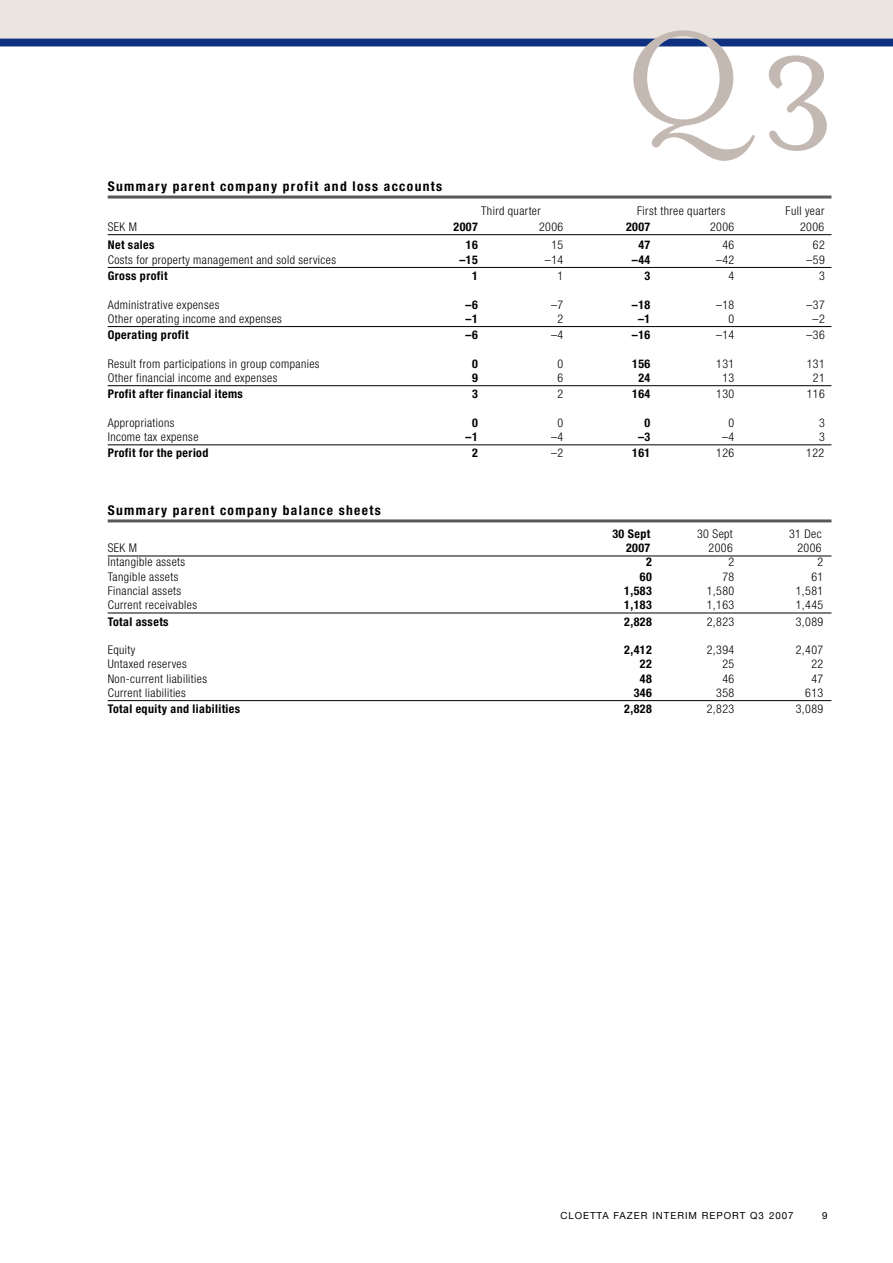
<style>
.page{position:relative;width:893px;height:1263px;background:#fff}
.page>*{position:absolute;margin:0;border:0;box-sizing:border-box;transform-origin:0 0}
.t1{font:150px "Mrs Eaves Roman";color:#c4b9b2}
.t2{font:700 condensed 13.5px "Helvetica Neue";letter-spacing:.1em;color:#000}
.t3{font:300 condensed 12px "Helvetica Neue";letter-spacing:.035em;color:#000}
.t4{font:700 condensed 12px "Helvetica Neue";letter-spacing:.035em;color:#000}
.t5{font:9.75px "Helvetica Neue";letter-spacing:.1em;color:#000}
</style>
<div class="page">
<div style="left:0;top:0;width:893px;height:43px;background:#eae5df"></div>
<div style="left:0;top:39px;width:893px;height:7px;background:#0d317e"></div>
<hr style="left:108px;top:196px;width:723px;height:3px;background:#58585a">
<hr style="left:108px;top:234px;width:723px;height:1px;background:#000">
<hr style="left:108px;top:267px;width:723px;height:1px;background:#000">
<hr style="left:108px;top:326px;width:723px;height:1px;background:#000">
<hr style="left:108px;top:385px;width:723px;height:1px;background:#000">
<hr style="left:108px;top:444px;width:723px;height:1px;background:#000">
<hr style="left:108px;top:519px;width:723px;height:3px;background:#58585a">
<hr style="left:108px;top:556px;width:723px;height:1px;background:#000">
<hr style="left:108px;top:613px;width:723px;height:1px;background:#000">
<hr style="left:108px;top:700px;width:723px;height:1px;background:#000">
<p class="t2" style="left:108px;top:178px;width:336px">Summary parent company profit and loss accounts</p>
<h1 class="t1" style="left:623px;top:-3px;width:215px">Q3</h1>
<p class="t3" style="left:481px;top:203px;width:61px">Third quarter</p>
<p class="t3" style="left:637px;top:203px;width:90px">First three quarters</p>
<p class="t3" style="left:785px;top:203px;width:40px">Full year</p>
<p class="t3" style="left:108px;top:220px;width:31px">SEK M</p>
<p class="t4" style="left:453px;top:219px;width:26px">2007</p>
<p class="t3" style="left:539px;top:220px;width:26px">2006</p>
<p class="t4" style="left:626px;top:219px;width:26px">2007</p>
<p class="t3" style="left:710px;top:220px;width:26px">2006</p>
<p class="t3" style="left:800px;top:220px;width:26px">2006</p>
<p class="t4" style="left:108px;top:238px;width:48px">Net sales</p>
<p class="t4" style="left:466px;top:238px;width:13px">16</p>
<p class="t3" style="left:551px;top:238px;width:13px">15</p>
<p class="t4" style="left:638px;top:238px;width:13px">47</p>
<p class="t3" style="left:722px;top:238px;width:13px">46</p>
<p class="t3" style="left:813px;top:238px;width:13px">62</p>
<p class="t3" style="left:108px;top:253px;width:230px">Costs for property management and sold services</p>
<p class="t4" style="left:459px;top:252px;width:20px">–15</p>
<p class="t3" style="left:545px;top:253px;width:20px">–14</p>
<p class="t4" style="left:632px;top:252px;width:20px">–44</p>
<p class="t3" style="left:716px;top:253px;width:20px">–42</p>
<p class="t3" style="left:806px;top:253px;width:20px">–59</p>
<p class="t4" style="left:108px;top:268px;width:62px">Gross profit</p>
<p class="t4" style="left:472px;top:268px;width:7px">1</p>
<p class="t3" style="left:558px;top:269px;width:7px">1</p>
<p class="t4" style="left:645px;top:268px;width:7px">3</p>
<p class="t3" style="left:729px;top:269px;width:7px">4</p>
<p class="t3" style="left:819px;top:269px;width:7px">3</p>
<p class="t3" style="left:108px;top:297px;width:113px">Administrative expenses</p>
<p class="t4" style="left:466px;top:297px;width:14px">–6</p>
<p class="t3" style="left:551px;top:297px;width:14px">–7</p>
<p class="t4" style="left:632px;top:297px;width:20px">–18</p>
<p class="t3" style="left:716px;top:297px;width:20px">–18</p>
<p class="t3" style="left:806px;top:297px;width:20px">–37</p>
<p class="t3" style="left:108px;top:312px;width:176px">Other operating income and expenses</p>
<p class="t4" style="left:466px;top:311px;width:14px">–1</p>
<p class="t3" style="left:558px;top:312px;width:7px">2</p>
<p class="t4" style="left:638px;top:311px;width:14px">–1</p>
<p class="t3" style="left:729px;top:312px;width:7px">0</p>
<p class="t3" style="left:813px;top:312px;width:14px">–2</p>
<p class="t4" style="left:108px;top:328px;width:83px">Operating profit</p>
<p class="t4" style="left:466px;top:328px;width:14px">–6</p>
<p class="t3" style="left:551px;top:328px;width:14px">–4</p>
<p class="t4" style="left:632px;top:328px;width:20px">–16</p>
<p class="t3" style="left:716px;top:328px;width:20px">–14</p>
<p class="t3" style="left:806px;top:328px;width:20px">–36</p>
<p class="t3" style="left:108px;top:357px;width:213px">Result from participations in group companies</p>
<p class="t4" style="left:472px;top:356px;width:7px">0</p>
<p class="t3" style="left:558px;top:357px;width:7px">0</p>
<p class="t4" style="left:632px;top:356px;width:20px">156</p>
<p class="t3" style="left:716px;top:357px;width:20px">131</p>
<p class="t3" style="left:807px;top:357px;width:20px">131</p>
<p class="t3" style="left:108px;top:371px;width:171px">Other financial income and expenses</p>
<p class="t4" style="left:472px;top:370px;width:7px">9</p>
<p class="t3" style="left:558px;top:371px;width:7px">6</p>
<p class="t4" style="left:638px;top:370px;width:13px">24</p>
<p class="t3" style="left:722px;top:371px;width:13px">13</p>
<p class="t3" style="left:813px;top:371px;width:13px">21</p>
<p class="t4" style="left:108px;top:387px;width:137px">Profit after financial items</p>
<p class="t4" style="left:472px;top:387px;width:7px">3</p>
<p class="t3" style="left:558px;top:387px;width:7px">2</p>
<p class="t4" style="left:632px;top:387px;width:20px">164</p>
<p class="t3" style="left:716px;top:387px;width:20px">130</p>
<p class="t3" style="left:807px;top:387px;width:20px">116</p>
<p class="t3" style="left:108px;top:416px;width:68px">Appropriations</p>
<p class="t4" style="left:472px;top:415px;width:7px">0</p>
<p class="t3" style="left:558px;top:416px;width:7px">0</p>
<p class="t4" style="left:645px;top:415px;width:7px">0</p>
<p class="t3" style="left:729px;top:416px;width:7px">0</p>
<p class="t3" style="left:819px;top:416px;width:7px">3</p>
<p class="t3" style="left:108px;top:430px;width:92px">Income tax expense</p>
<p class="t4" style="left:466px;top:429px;width:14px">–1</p>
<p class="t3" style="left:551px;top:430px;width:14px">–4</p>
<p class="t4" style="left:638px;top:429px;width:14px">–3</p>
<p class="t3" style="left:722px;top:430px;width:14px">–4</p>
<p class="t3" style="left:819px;top:430px;width:7px">3</p>
<p class="t4" style="left:108px;top:446px;width:102px">Profit for the period</p>
<p class="t4" style="left:472px;top:446px;width:7px">2</p>
<p class="t3" style="left:551px;top:446px;width:14px">–2</p>
<p class="t4" style="left:632px;top:446px;width:20px">161</p>
<p class="t3" style="left:716px;top:446px;width:20px">126</p>
<p class="t3" style="left:806px;top:446px;width:20px">122</p>
<p class="t2" style="left:108px;top:502px;width:274px">Summary parent company balance sheets</p>
<p class="t4" style="left:612px;top:526px;width:39px">30 Sept</p>
<p class="t3" style="left:697px;top:527px;width:37px">30 Sept</p>
<p class="t3" style="left:789px;top:527px;width:34px">31 Dec</p>
<p class="t3" style="left:108px;top:541px;width:31px">SEK M</p>
<p class="t4" style="left:626px;top:541px;width:26px">2007</p>
<p class="t3" style="left:708px;top:541px;width:26px">2006</p>
<p class="t3" style="left:797px;top:541px;width:26px">2006</p>
<p class="t3" style="left:108px;top:555px;width:79px">Intangible assets</p>
<p class="t4" style="left:646px;top:555px;width:7px">2</p>
<p class="t3" style="left:729px;top:555px;width:7px">2</p>
<p class="t3" style="left:817px;top:555px;width:7px">2</p>
<p class="t3" style="left:108px;top:570px;width:72px">Tangible assets</p>
<p class="t4" style="left:640px;top:569px;width:13px">60</p>
<p class="t3" style="left:722px;top:570px;width:13px">78</p>
<p class="t3" style="left:811px;top:570px;width:13px">61</p>
<p class="t3" style="left:108px;top:584px;width:75px">Financial assets</p>
<p class="t4" style="left:624px;top:583px;width:29px">1,583</p>
<p class="t3" style="left:707px;top:584px;width:29px">1,580</p>
<p class="t3" style="left:796px;top:584px;width:29px">1,581</p>
<p class="t3" style="left:108px;top:598px;width:91px">Current receivables</p>
<p class="t4" style="left:624px;top:598px;width:29px">1,183</p>
<p class="t3" style="left:707px;top:598px;width:29px">1,163</p>
<p class="t3" style="left:796px;top:598px;width:29px">1,445</p>
<p class="t4" style="left:108px;top:614px;width:62px">Total assets</p>
<p class="t4" style="left:624px;top:614px;width:29px">2,828</p>
<p class="t3" style="left:707px;top:614px;width:29px">2,823</p>
<p class="t3" style="left:796px;top:614px;width:29px">3,089</p>
<p class="t3" style="left:108px;top:643px;width:29px">Equity</p>
<p class="t4" style="left:624px;top:642px;width:29px">2,412</p>
<p class="t3" style="left:707px;top:643px;width:29px">2,394</p>
<p class="t3" style="left:796px;top:643px;width:29px">2,407</p>
<p class="t3" style="left:108px;top:657px;width:81px">Untaxed reserves</p>
<p class="t4" style="left:640px;top:657px;width:13px">22</p>
<p class="t3" style="left:722px;top:657px;width:13px">25</p>
<p class="t3" style="left:811px;top:657px;width:13px">22</p>
<p class="t3" style="left:108px;top:671px;width:101px">Non-current liabilities</p>
<p class="t4" style="left:640px;top:671px;width:13px">48</p>
<p class="t3" style="left:722px;top:671px;width:13px">46</p>
<p class="t3" style="left:811px;top:671px;width:13px">47</p>
<p class="t3" style="left:108px;top:686px;width:80px">Current liabilities</p>
<p class="t4" style="left:634px;top:685px;width:20px">346</p>
<p class="t3" style="left:716px;top:686px;width:20px">358</p>
<p class="t3" style="left:805px;top:686px;width:20px">613</p>
<p class="t4" style="left:108px;top:702px;width:134px">Total equity and liabilities</p>
<p class="t4" style="left:624px;top:702px;width:29px">2,828</p>
<p class="t3" style="left:707px;top:702px;width:29px">2,823</p>
<p class="t3" style="left:796px;top:702px;width:29px">3,089</p>
<p class="t5" style="left:560px;top:1209px;width:235px">CLOETTA FAZER INTERIM REPORT Q3 2007</p>
</div>
